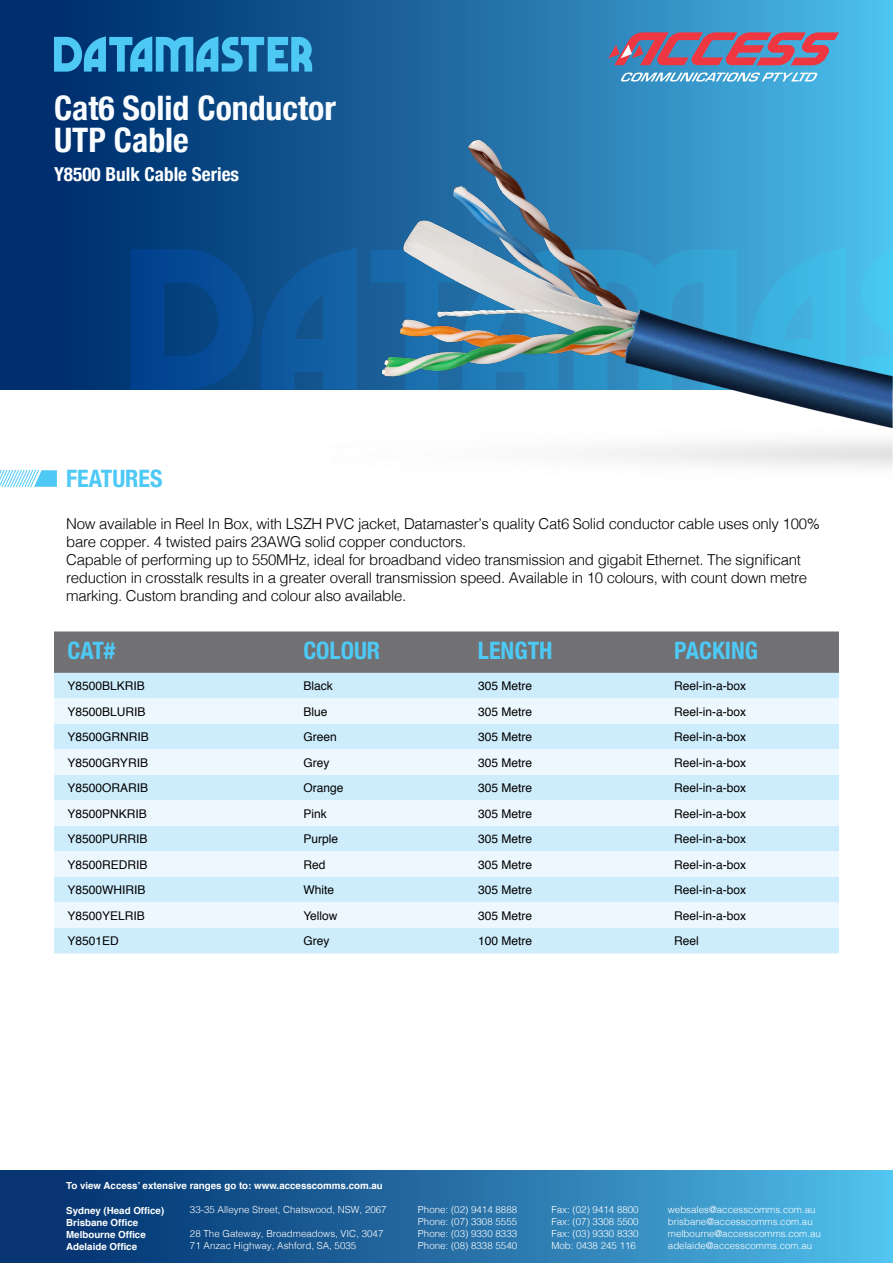
<style>
.page{position:relative;width:893px;height:1263px;background:#fff}
.page>*{position:absolute;margin:0;border:0;box-sizing:border-box;transform-origin:0 0}
.t1{font:700 condensed 33.75px/32.4px "Helvetica Neue";color:#fafdff}
.t2{font:700 condensed 24px "Helvetica Neue";color:#4ec9f5}
.t3{font:700 condensed 19.2px "Helvetica Neue";color:#fff}
.t4{font:300 15px/18px "Helvetica";letter-spacing:-.02em;color:#000}
.t5{font:12px "Helvetica";color:#000}
.t6{font:300 9.75px/12px "Helvetica";color:#fff}
.t7{font:700 9.75px/12px "Helvetica";color:#fff}
</style>
<div class="page">
<div style="left:0;top:1170px;width:893px;height:93px;background:linear-gradient(to right,#002766,#50bce9)"></div>
<svg style="left:0;top:1px;width:331px;height:389px;background:#043b79"></svg>
<svg style="left:0;top:469px;width:57px;height:19px"></svg>
<svg style="left:261px;top:247px;width:70px;height:143px;background:#0f5798"></svg>
<svg style="left:131px;top:249px;width:122px;height:141px;background:#04468d"></svg>
<svg style="left:54px;top:36px;width:258px;height:36px;background:#3193c6"></svg>
<div style="left:54px;top:631px;width:785px;height:42px;background:#717073"></div>
<div style="left:54px;top:673px;width:785px;height:280px;background:#ceedfc"></div>
<svg style="left:54px;top:698px;width:785px;height:230px;background:#dff3fd"></svg>
<img style="left:331px;top:0;width:562px;height:467px">
<h1 class="t1" style="left:54px;top:89px;width:283px">Cat6 Solid Conductor<br>UTP Cable</h1>
<h3 class="t3" style="left:54px;top:158px;width:187px">Y8500 Bulk Cable Series</h3>
<h2 class="t2" style="left:66px;top:459px;width:98px">FEATURES</h2>
<p class="t4" style="left:66px;top:513px;width:755px">Now available in Reel In Box, with LSZH PVC jacket, Datamaster’s quality Cat6 Solid conductor cable uses only 100% bare copper. 4 twisted pairs 23AWG solid copper conductors.<br>Capable of performing up to 550MHz, ideal for broadband video transmission and gigabit Ethernet. The significant reduction in crosstalk results in a greater overall transmission speed. Available in 10 colours, with count down metre marking. Custom branding and colour also available.</p>
<h2 class="t2" style="left:68px;top:631px;width:49px">CAT#</h2>
<h2 class="t2" style="left:303px;top:631px;width:78px">COLOUR</h2>
<h2 class="t2" style="left:478px;top:631px;width:76px">LENGTH</h2>
<h2 class="t2" style="left:674px;top:631px;width:85px">PACKING</h2>
<p class="t5" style="left:68px;top:677px;width:79px">Y8500BLKRIB</p>
<p class="t5" style="left:303px;top:677px;width:31px">Black</p>
<p class="t5" style="left:478px;top:677px;width:56px">305 Metre</p>
<p class="t5" style="left:674px;top:677px;width:74px">Reel-in-a-box</p>
<p class="t5" style="left:68px;top:702px;width:80px">Y8500BLURIB</p>
<p class="t5" style="left:303px;top:702px;width:26px">Blue</p>
<p class="t5" style="left:478px;top:702px;width:56px">305 Metre</p>
<p class="t5" style="left:674px;top:702px;width:74px">Reel-in-a-box</p>
<p class="t5" style="left:68px;top:728px;width:83px">Y8500GRNRIB</p>
<p class="t5" style="left:303px;top:728px;width:35px">Green</p>
<p class="t5" style="left:478px;top:728px;width:56px">305 Metre</p>
<p class="t5" style="left:674px;top:728px;width:74px">Reel-in-a-box</p>
<p class="t5" style="left:68px;top:753px;width:82px">Y8500GRYRIB</p>
<p class="t5" style="left:303px;top:753px;width:28px">Grey</p>
<p class="t5" style="left:478px;top:753px;width:56px">305 Metre</p>
<p class="t5" style="left:674px;top:753px;width:74px">Reel-in-a-box</p>
<p class="t5" style="left:68px;top:779px;width:82px">Y8500ORARIB</p>
<p class="t5" style="left:303px;top:779px;width:42px">Orange</p>
<p class="t5" style="left:478px;top:779px;width:56px">305 Metre</p>
<p class="t5" style="left:674px;top:779px;width:74px">Reel-in-a-box</p>
<p class="t5" style="left:68px;top:804px;width:81px">Y8500PNKRIB</p>
<p class="t5" style="left:303px;top:804px;width:25px">Pink</p>
<p class="t5" style="left:478px;top:804px;width:56px">305 Metre</p>
<p class="t5" style="left:674px;top:804px;width:74px">Reel-in-a-box</p>
<p class="t5" style="left:68px;top:830px;width:82px">Y8500PURRIB</p>
<p class="t5" style="left:303px;top:830px;width:36px">Purple</p>
<p class="t5" style="left:478px;top:830px;width:56px">305 Metre</p>
<p class="t5" style="left:674px;top:830px;width:74px">Reel-in-a-box</p>
<p class="t5" style="left:68px;top:855px;width:82px">Y8500REDRIB</p>
<p class="t5" style="left:303px;top:855px;width:24px">Red</p>
<p class="t5" style="left:478px;top:855px;width:56px">305 Metre</p>
<p class="t5" style="left:674px;top:855px;width:74px">Reel-in-a-box</p>
<p class="t5" style="left:68px;top:881px;width:80px">Y8500WHIRIB</p>
<p class="t5" style="left:303px;top:881px;width:32px">White</p>
<p class="t5" style="left:478px;top:881px;width:56px">305 Metre</p>
<p class="t5" style="left:674px;top:881px;width:74px">Reel-in-a-box</p>
<p class="t5" style="left:68px;top:906px;width:79px">Y8500YELRIB</p>
<p class="t5" style="left:303px;top:906px;width:36px">Yellow</p>
<p class="t5" style="left:478px;top:906px;width:56px">305 Metre</p>
<p class="t5" style="left:674px;top:906px;width:74px">Reel-in-a-box</p>
<p class="t5" style="left:68px;top:932px;width:53px">Y8501ED</p>
<p class="t5" style="left:303px;top:932px;width:28px">Grey</p>
<p class="t5" style="left:478px;top:932px;width:56px">100 Metre</p>
<p class="t5" style="left:674px;top:932px;width:26px">Reel</p>
<p class="t7" style="left:66px;top:1180px;width:318px">To view Access’ extensive ranges go to: www.accesscomms.com.au</p>
<p class="t7" style="left:66px;top:1204px;width:100px">Sydney (Head Office)<br>Brisbane Office<br>Melbourne Office<br>Adelaide Office</p>
<p class="t6" style="left:190px;top:1203px;width:198px">33-35 Alleyne Street, Chatswood, NSW, 2067</p>
<p class="t6" style="left:190px;top:1227px;width:195px">28 The Gateway, Broadmeadows, VIC, 3047<br>71 Anzac Highway, Ashford, SA, 5035</p>
<p class="t6" style="left:418px;top:1203px;width:101px;text-align:justify">Phone: (02) 9414 8888<br>Phone: (07) 3308 5555<br>Phone: (03) 9330 8333<br>Phone: (08) 8338 5540</p>
<p class="t6" style="left:551px;top:1203px;width:89px;text-align:justify">Fax: (02) 9414 8800<br>Fax: (07) 3308 5500<br>Fax: (03) 9330 8330<br>Mob: 0438 245 116</p>
<p class="t6" style="left:668px;top:1203px;width:155px">websales@accesscomms.com.au brisbane@accesscomms.com.au melbourne@accesscomms.com.au adelaide@accesscomms.com.au</p>
</div>
